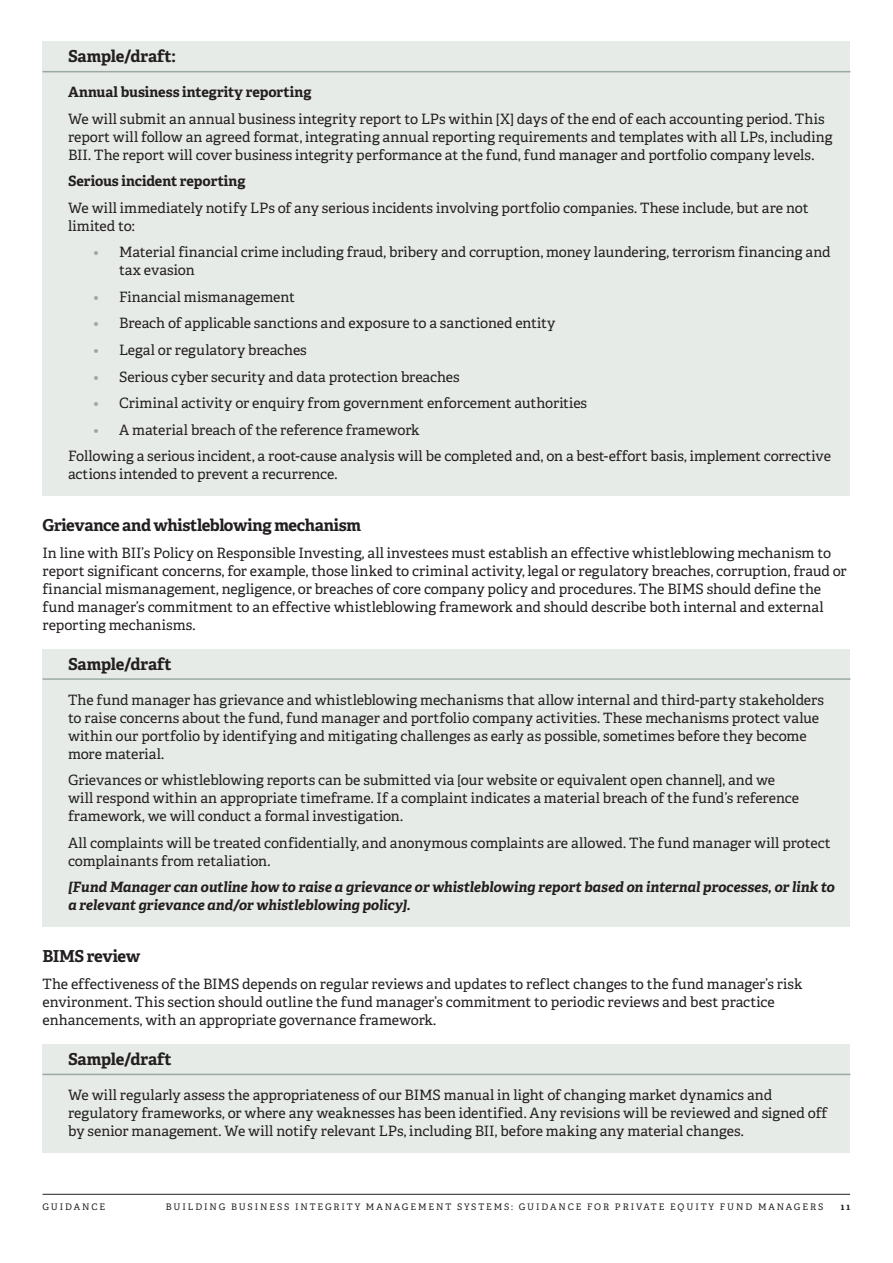
<style>
.page{position:relative;width:893px;height:1263px;background:#fff}
.page>*{position:absolute;margin:0;border:0;box-sizing:border-box;transform-origin:0 0}
.BODY_Header_Level_2_BLACK{font:700 16.5px "Adelle";letter-spacing:-.025em;color:#231f20}
.Sample_Header{font:700 16.5px "Adelle";letter-spacing:-.015em;color:#231f20}
.ORANGE_Header_Bar_BOX_Body_Black{font:14.25px/18px "Adelle";color:#231f20}
.Body_9_5_12pt{font:14.25px/18px "Adelle";color:#231f20}
.ORANGE_Header_Bar_BOX_Body_Black-2{font:italic 700 14.25px/18px "Adelle";letter-spacing:-.01em;color:#231f20}
.ORANGE_Header_Bar_BOX_Body_Black-3{font:700 14.25px "Adelle";color:#231f20}
.t1{font:9px "Adelle";letter-spacing:.21em;color:#231f20}
.t2{font:700 9px "Adelle";color:#231f20}
.s1{color:#99aba0}
</style>
<div class="page">
<hr style="left:43px;top:1194px;width:807px;height:1px;background:#231f20">
<div style="left:43px;top:41px;width:807px;height:38px;background:#e7ebe7"></div>
<hr style="left:43px;top:71px;width:807px;height:1px;background:#99aba0">
<div style="left:43px;top:78px;width:807px;height:36px;background:#e7ebe7"></div>
<div style="left:43px;top:105px;width:807px;height:71px;background:#e7ebe7"></div>
<div style="left:43px;top:167px;width:807px;height:36px;background:#e7ebe7"></div>
<div style="left:43px;top:194px;width:807px;height:53px;background:#e7ebe7"></div>
<div style="left:43px;top:238px;width:807px;height:54px;background:#e7ebe7"></div>
<div style="left:43px;top:283px;width:807px;height:35px;background:#e7ebe7"></div>
<div style="left:43px;top:309px;width:807px;height:36px;background:#e7ebe7"></div>
<div style="left:43px;top:336px;width:807px;height:35px;background:#e7ebe7"></div>
<div style="left:43px;top:362px;width:807px;height:36px;background:#e7ebe7"></div>
<div style="left:43px;top:389px;width:807px;height:35px;background:#e7ebe7"></div>
<div style="left:43px;top:415px;width:807px;height:36px;background:#e7ebe7"></div>
<div style="left:43px;top:442px;width:807px;height:53px;background:#e7ebe7"></div>
<div style="left:43px;top:649px;width:807px;height:38px;background:#e7ebe7"></div>
<hr style="left:43px;top:678px;width:807px;height:2px;background:#99aba0">
<div style="left:43px;top:685px;width:807px;height:90px;background:#e7ebe7"></div>
<div style="left:43px;top:766px;width:807px;height:71px;background:#e7ebe7"></div>
<div style="left:43px;top:828px;width:807px;height:54px;background:#e7ebe7"></div>
<div style="left:43px;top:873px;width:807px;height:54px;background:#e7ebe7"></div>
<div style="left:43px;top:1044px;width:807px;height:38px;background:#e7ebe7"></div>
<hr style="left:43px;top:1074px;width:807px;height:1px;background:#99aba0">
<div style="left:43px;top:1081px;width:807px;height:71px;background:#e7ebe7"></div>
<p class="Sample_Header" style="left:68px;top:46px;width:109px">Sample/draft:</p>
<p class="ORANGE_Header_Bar_BOX_Body_Black-3" style="left:68px;top:83px;width:245px">Annual business integrity reporting</p>
<p class="ORANGE_Header_Bar_BOX_Body_Black" style="left:68px;top:110px;width:766px">We will submit an annual business integrity report to LPs within [X] days of the end of each accounting period. This report will follow an agreed format, integrating annual reporting requirements and templates with all LPs, including<br>BII. The report will cover business integrity performance at the fund, fund manager and portfolio company levels.</p>
<p class="ORANGE_Header_Bar_BOX_Body_Black-3" style="left:68px;top:172px;width:179px">Serious incident reporting</p>
<p class="ORANGE_Header_Bar_BOX_Body_Black" style="left:68px;top:199px;width:742px">We will immediately notify LPs of any serious incidents involving portfolio companies. These include, but are not limited to:</p>
<p class="ORANGE_Header_Bar_BOX_Body_Black" style="left:119px;top:244px;width:713px;text-indent:-26px"><span class="s1">•</span> Material financial crime including fraud, bribery and corruption, money laundering, terrorism financing and tax evasion</p>
<p class="ORANGE_Header_Bar_BOX_Body_Black" style="left:94px;top:288px;width:203px"><span class="s1">•</span> Financial mismanagement</p>
<p class="ORANGE_Header_Bar_BOX_Body_Black" style="left:94px;top:315px;width:463px"><span class="s1">•</span> Breach of applicable sanctions and exposure to a sanctioned entity</p>
<p class="ORANGE_Header_Bar_BOX_Body_Black" style="left:94px;top:341px;width:215px"><span class="s1">•</span> Legal or regulatory breaches</p>
<p class="ORANGE_Header_Bar_BOX_Body_Black" style="left:94px;top:368px;width:368px"><span class="s1">•</span> Serious cyber security and data protection breaches</p>
<p class="ORANGE_Header_Bar_BOX_Body_Black" style="left:94px;top:394px;width:495px"><span class="s1">•</span> Criminal activity or enquiry from government enforcement authorities</p>
<p class="ORANGE_Header_Bar_BOX_Body_Black" style="left:94px;top:421px;width:328px"><span class="s1">•</span> A material breach of the reference framework</p>
<p class="ORANGE_Header_Bar_BOX_Body_Black" style="left:68px;top:447px;width:764px">Following a serious incident, a root-cause analysis will be completed and, on a best-effort basis, implement corrective actions intended to prevent a recurrence.</p>
<p class="BODY_Header_Level_2_BLACK" style="left:43px;top:515px;width:320px">Grievance and whistleblowing mechanism</p>
<p class="Body_9_5_12pt" style="left:43px;top:544px;width:806px">In line with BII’s Policy on Responsible Investing, all investees must establish an effective whistleblowing mechanism to report significant concerns, for example, those linked to criminal activity, legal or regulatory breaches, corruption, fraud or financial mismanagement, negligence, or breaches of core company policy and procedures. The BIMS should define the fund manager’s commitment to an effective whistleblowing framework and should describe both internal and external reporting mechanisms.</p>
<p class="Sample_Header" style="left:68px;top:653px;width:105px">Sample/draft</p>
<p class="ORANGE_Header_Bar_BOX_Body_Black" style="left:68px;top:691px;width:757px">The fund manager has grievance and whistleblowing mechanisms that allow internal and third-party stakeholders to raise concerns about the fund, fund manager and portfolio company activities. These mechanisms protect value within our portfolio by identifying and mitigating challenges as early as possible, sometimes before they become more material.</p>
<p class="ORANGE_Header_Bar_BOX_Body_Black" style="left:68px;top:771px;width:732px">Grievances or whistleblowing reports can be submitted via [our website or equivalent open channel], and we will respond within an appropriate timeframe. If a complaint indicates a material breach of the fund’s reference framework, we will conduct a formal investigation.</p>
<p class="ORANGE_Header_Bar_BOX_Body_Black" style="left:68px;top:834px;width:764px">All complaints will be treated confidentially, and anonymous complaints are allowed. The fund manager will protect complainants from retaliation.</p>
<p class="ORANGE_Header_Bar_BOX_Body_Black-2" style="left:68px;top:878px;width:768px">[Fund Manager can outline how to raise a grievance or whistleblowing report based on internal processes, or link to a relevant grievance and/or whistleblowing policy].</p>
<p class="BODY_Header_Level_2_BLACK" style="left:43px;top:946px;width:99px">BIMS review</p>
<p class="Body_9_5_12pt" style="left:43px;top:975px;width:762px">The effectiveness of the BIMS depends on regular reviews and updates to reflect changes to the fund manager’s risk environment. This section should outline the fund manager’s commitment to periodic reviews and best practice enhancements, with an appropriate governance framework.</p>
<p class="Sample_Header" style="left:68px;top:1049px;width:105px">Sample/draft</p>
<p class="ORANGE_Header_Bar_BOX_Body_Black" style="left:68px;top:1086px;width:761px">We will regularly assess the appropriateness of our BIMS manual in light of changing market dynamics and regulatory frameworks, or where any weaknesses has been identified. Any revisions will be reviewed and signed off by senior management. We will notify relevant LPs, including BII, before making any material changes.</p>
<p class="t1" style="left:43px;top:1201px;width:64px">GUIDANCE</p>
<p class="t1" style="left:166px;top:1201px;width:659px">BUILDING BUSINESS INTEGRITY MANAGEMENT SYSTEMS: GUIDANCE FOR PRIVATE EQUITY FUND MANAGERS</p>
<p class="t2" style="left:841px;top:1201px;width:11px">11</p>
</div>
